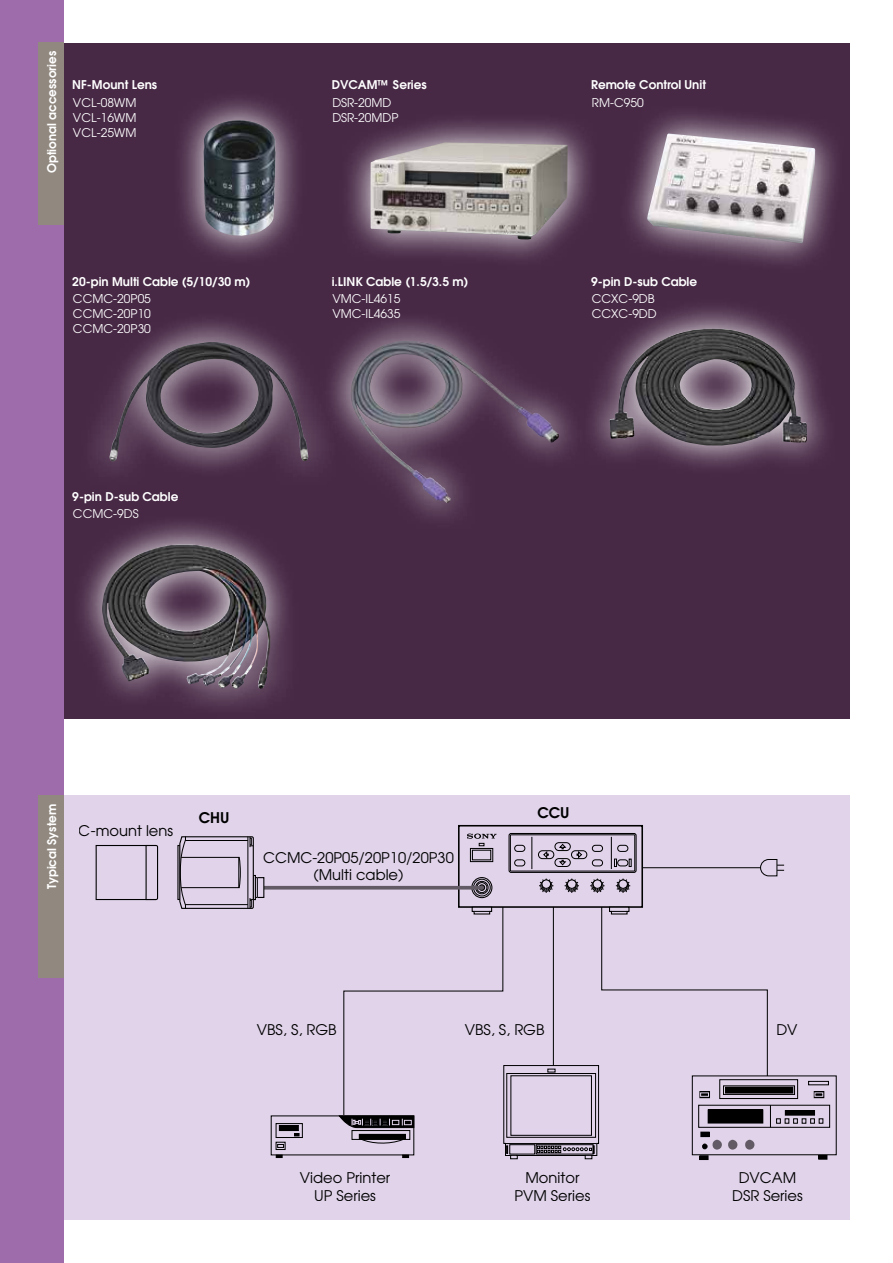
<style>
.page{position:relative;width:893px;height:1263px;background:#fff}
.page>*{position:absolute;margin:0;border:0;box-sizing:border-box;transform-origin:0 0}
.t1{font:14.7px/17.5px "Avant Garde";color:#000;text-align:center}
.t2{font:600 14.7px "Avant Garde";color:#000}
.t3{font:12px/15px "ITC Avant Garde Pro";color:#fff}
.t4{font:600 12px "ITC Avant Garde Pro";color:#fff}
.t5{font:600 12px "Avant Garde";color:#fff}
</style>
<div class="page">
<div style="left:51px;top:795px;width:799px;height:425px;background:#e0d3ea"></div>
<div style="left:51px;top:44px;width:799px;height:675px;background:#472845"></div>
<div style="left:0;top:0;width:64px;height:1263px;background:#9e6bab"></div>
<div style="left:39px;top:43px;width:25px;height:182px;background:#918980"></div>
<div style="left:39px;top:795px;width:25px;height:182px;background:#918980"></div>
<svg style="left:181px;top:99px;width:117px;height:158px"></svg>
<img style="left:204px;top:120px;width:72px;height:116px">
<svg style="left:348px;top:120px;width:243px;height:139px"></svg>
<img style="left:370px;top:142px;width:198px;height:98px">
<svg style="left:629px;top:114px;width:207px;height:150px"></svg>
<img style="left:647px;top:134px;width:169px;height:110px">
<svg style="left:338px;top:319px;width:235px;height:199px"></svg>
<img style="left:350px;top:341px;width:210px;height:162px">
<svg style="left:95px;top:320px;width:243px;height:150px"></svg>
<img style="left:109px;top:342px;width:199px;height:120px">
<svg style="left:81px;top:522px;width:207px;height:184px"></svg>
<img style="left:102px;top:544px;width:141px;height:142px">
<svg style="left:591px;top:307px;width:235px;height:160px"></svg>
<img style="left:609px;top:329px;width:198px;height:116px">
<svg style="left:276px;top:1155px;width:6px;height:3px"></svg>
<div style="left:276px;top:1123px;width:27px;height:15px;border:1px solid #000"></div>
<div style="left:279px;top:1125px;width:19px;height:5px;background:#000"></div>
<div style="left:279px;top:1125px;width:20px;height:6px;border:1px solid #000"></div>
<svg style="left:294px;top:1133px;width:5px;height:3px"></svg>
<div style="left:276px;top:1142px;width:9px;height:8px;border:1px solid #000"></div>
<svg style="left:277px;top:1144px;width:7px;height:4px"></svg>
<div style="left:458px;top:825px;width:185px;height:83px;border:2px solid #000"></div>
<div style="left:699px;top:1155px;width:9px;height:5px;border:1px solid #000"></div>
<div style="left:808px;top:1081px;width:21px;height:4px;border:1px solid #000"></div>
<svg style="left:339px;top:833px;width:488px;height:326px"></svg>
<hr style="left:254px;top:886px;width:228px;height:3px;background:#706f6f">
<svg style="left:95px;top:844px;width:64px;height:57px"></svg>
<div style="left:254px;top:878px;width:10px;height:19px;background:#e0d3ea"></div>
<div style="left:254px;top:877px;width:10px;height:21px;border:1px solid #000"></div>
<svg style="left:178px;top:836px;width:80px;height:73px"></svg>
<hr style="left:248px;top:837px;width:1px;height:71px;background:#000">
<hr style="left:185px;top:840px;width:63px;height:1px;background:#000">
<hr style="left:185px;top:904px;width:63px;height:1px;background:#000">
<p class="t5" style="left:44px;top:173px;width:124px;rotate:-90deg">Optional accessories</p>
<p class="t4" style="left:72px;top:77px;width:86px">NF-Mount Lens</p>
<p class="t4" style="left:332px;top:77px;width:97px">DVCAM™ Series</p>
<p class="t4" style="left:591px;top:77px;width:116px">Remote Control Unit</p>
<p class="t3" style="left:73px;top:95px;width:65px;text-align:justify">VCL-08WM VCL-16WM VCL-25WM</p>
<p class="t3" style="left:332px;top:95px;width:68px">DSR-20MD<br>DSR-20MDP</p>
<p class="t3" style="left:592px;top:95px;width:53px">RM-C950</p>
<p class="t4" style="left:72px;top:274px;width:180px">20-pin Multi Cable (5/10/30 m)</p>
<p class="t3" style="left:73px;top:291px;width:79px;text-align:justify">CCMC-20P05<br>CCMC-20P10<br>CCMC-20P30</p>
<p class="t4" style="left:332px;top:274px;width:138px">i.LINK Cable (1.5/3.5 m)</p>
<p class="t4" style="left:591px;top:274px;width:108px">9-pin D-sub Cable</p>
<p class="t3" style="left:332px;top:291px;width:70px">VMC-IL4615<br>VMC-IL4635</p>
<p class="t3" style="left:592px;top:291px;width:67px">CCXC-9DB<br>CCXC-9DD</p>
<p class="t4" style="left:72px;top:489px;width:108px">9-pin D-sub Cable</p>
<p class="t3" style="left:73px;top:506px;width:67px">CCMC-9DS</p>
<p class="t5" style="left:44px;top:889px;width:87px;rotate:-90deg">Typical System</p>
<p class="t1" style="left:79px;top:822px;width:96px">C-mount lens</p>
<p class="t2" style="left:199px;top:808px;width:32px">CHU</p>
<p class="t1" style="left:263px;top:848px;width:192px">CCMC-20P05/20P10/20P30 (Multi cable)</p>
<p class="t2" style="left:537px;top:803px;width:34px">CCU</p>
<p class="t1" style="left:257px;top:1020px;width:81px">VBS, S, RGB</p>
<p class="t1" style="left:465px;top:1020px;width:81px">VBS, S, RGB</p>
<p class="t1" style="left:776px;top:1020px;width:23px">DV</p>
<p class="t1" style="left:300px;top:1169px;width:92px">Video Printer<br>UP Series</p>
<p class="t1" style="left:514px;top:1169px;width:78px">Monitor<br>PVM Series</p>
<p class="t1" style="left:732px;top:1169px;width:72px">DVCAM<br>DSR Series</p>
</div>
